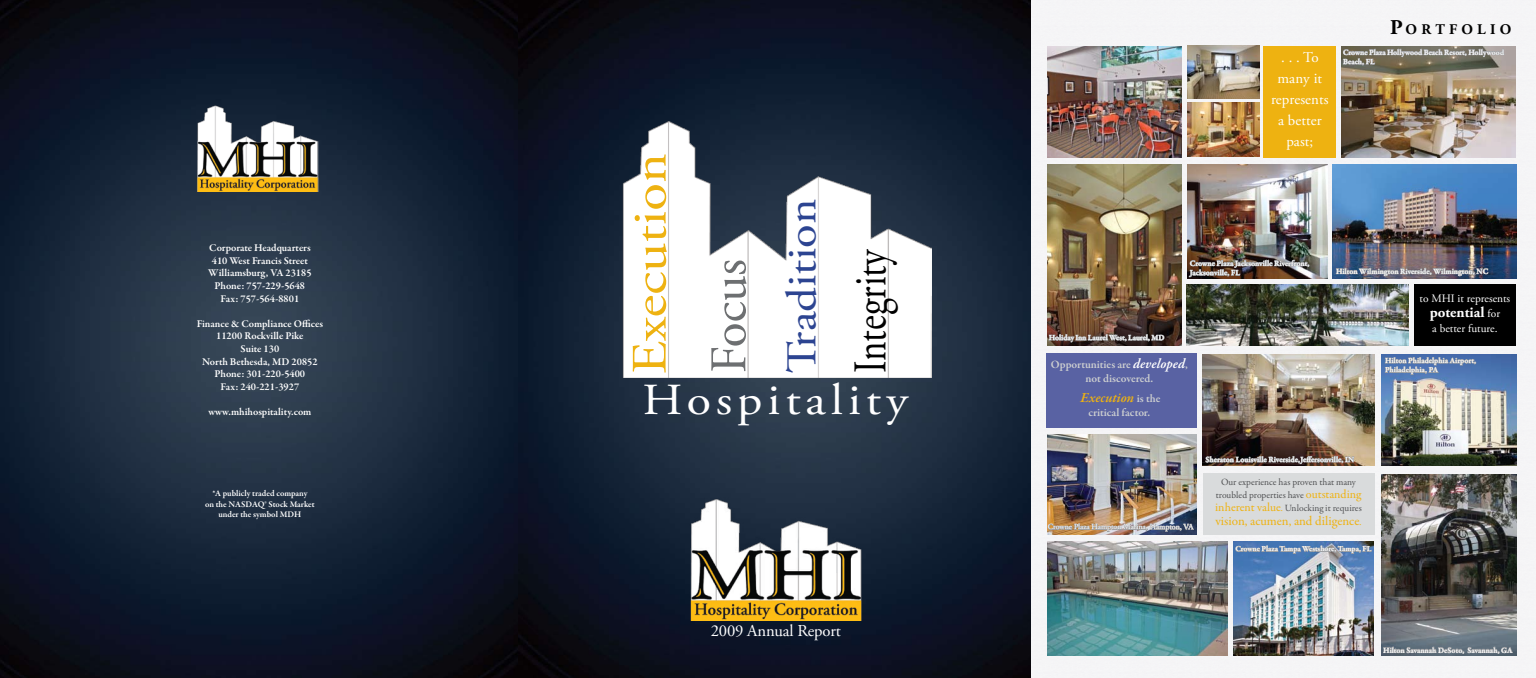
<style>
.page{position:relative;width:1536px;height:678px;background:#fff}
.page>*{position:absolute;margin:0;border:0;box-sizing:border-box;transform-origin:0 0}
.t1{font:51.27px "Adobe Garamond Pro";color:#6d6f71}
.t2{font:49.52px "Adobe Garamond Pro";color:#eeb211;scale:1.15 1}
.t3{font:46.73px "Adobe Garamond Pro";color:#000;scale:.79 1}
.t4{font:44.27px "Adobe Garamond Pro";letter-spacing:.1em;color:#fff;scale:1.13 1}
.t5{font:42.44px "Adobe Garamond Pro";color:#2c4491;scale:1.14 1}
.t6{font:16.62px "Adobe Garamond Pro";letter-spacing:-.01em;color:#fff}
.t7{font:14.88px/21px "Adobe Garamond Pro";letter-spacing:.005em;color:#fff;text-align:center}
.t8{font:700 14.88px "Adobe Garamond Pro";color:#fff}
.t9{font:700 14.7px "Adobe Garamond Pro";letter-spacing:.285em;color:#000}
.t10{font:italic 600 14px "Garamond Premr Pro";color:#eeb211}
.t11{font:13.12px "Garamond Premr Pro";color:#eeb211}
.t12{font:600 11.38px/13.7px "Garamond Premr Pro";color:#cdcfd0;text-align:center}
.t13{font:11.38px "Adobe Garamond Pro";color:#fff}
.t14{font:600 10.5px/12.6px "Garamond Premr Pro";color:#fff;text-align:center}
.t15{font:9.62px/13.1px "Garamond Premr Pro";letter-spacing:-.005em;color:#4f5052;text-align:center}
.t16{font:600 8.75px/10.5px "Garamond Premr Pro";color:#fff;text-align:center}
.t17{font:600 7.88px/9.5px "Garamond Premr Pro";letter-spacing:.01em;color:#fff}
.t18{font:7.88px "Adobe Garamond Pro";color:#fff}
.t19{font:600 7.88px "Garamond Premr Pro";letter-spacing:-.01em;color:#fff}
.t20{font:600 7.88px "Garamond Premr Pro";letter-spacing:-.02em;color:#fff}
.s1{font-size:21px}
.s2{font-style:italic;font-size:14px;color:#fff}
.s3{font-style:normal;font-size:11.38px;color:#cdcfd0}
.s4{font-weight:400;font-size:11.38px}
.s5{font-size:12.25px;color:#eeb211}
.s6{color:#eeb211}
.s7{color:#515254}
.s8{font-size:9.62px}
</style>
<div class="page">
<img style="left:0;top:0;width:1031px;height:677px">
<div style="left:1031px;top:0;width:505px;height:677px;background:#f5f5f6"></div>
<img style="left:196px;top:104px;width:122px;height:87px">
<img style="left:689px;top:496px;width:173px;height:124px">
<img style="left:1341px;top:46px;width:174px;height:111px">
<img style="left:1047px;top:164px;width:134px;height:181px">
<img style="left:1187px;top:46px;width:73px;height:52px">
<img style="left:622px;top:121px;width:309px;height:256px">
<div style="left:1264px;top:46px;width:72px;height:111px;background:#eeb211"></div>
<img style="left:1186px;top:284px;width:222px;height:61px">
<img style="left:1332px;top:164px;width:184px;height:114px">
<div style="left:1414px;top:284px;width:102px;height:61px;background:#000"></div>
<img style="left:1047px;top:46px;width:134px;height:111px">
<img style="left:1187px;top:164px;width:140px;height:114px">
<img style="left:1203px;top:354px;width:171px;height:111px">
<img style="left:1381px;top:474px;width:135px;height:180px">
<img style="left:1047px;top:434px;width:150px;height:100px">
<div style="left:1203px;top:473px;width:172px;height:61px;background:#d9dbdc"></div>
<img style="left:1047px;top:541px;width:180px;height:114px">
<img style="left:1381px;top:354px;width:135px;height:111px">
<img style="left:1234px;top:541px;width:139px;height:114px">
<svg style="left:1048px;top:333px;width:116px;height:13px;background:#5d504c"></svg>
<svg style="left:1205px;top:455px;width:149px;height:11px;background:#685953"></svg>
<svg style="left:1335px;top:267px;width:153px;height:12px;background:#6f7281"></svg>
<svg style="left:1383px;top:645px;width:130px;height:10px"></svg>
<svg style="left:1235px;top:543px;width:136px;height:12px;background:#6b87ac"></svg>
<svg style="left:1384px;top:356px;width:92px;height:19px;background:#6a83ac"></svg>
<svg style="left:1342px;top:49px;width:162px;height:19px;background:#7b786b"></svg>
<svg style="left:1189px;top:259px;width:120px;height:20px;background:#68574d"></svg>
<img style="left:1187px;top:103px;width:73px;height:53px">
<div style="left:1046px;top:353px;width:150px;height:74px;background:#5962a3"></div>
<img style="left:1048px;top:501px;width:146px;height:53px">
<h3 class="t14" style="left:208px;top:241px;width:105px">Corporate Headquarters<br>410 West Francis Street<br>Williamsburg, VA 23185<br>Phone: 757-229-5648<br>Fax: 757-564-8801</h3>
<h3 class="t14" style="left:197px;top:317px;width:128px">Finance &amp; Compliance Offices<br>11200 Rockville Pike<br>Suite 130<br>North Bethesda, MD 20852<br>Phone: 301-220-5400<br>Fax: 240-221-3927</h3>
<h3 class="t14" style="left:208px;top:405px;width:105px">www.mhihospitality.com</h3>
<p class="t16" style="left:205px;top:488px;width:111px">*A publicly traded company<br>on the NASDAQ® Stock Market under the symbol MDH</p>
<h2 class="t2" style="left:620px;top:374px;width:194px;rotate:-90deg">Execution</h2>
<h3 class="t5" style="left:776px;top:373px;width:155px;rotate:-90deg">Tradition</h3>
<h3 class="t3" style="left:842px;top:373px;width:159px;rotate:-90deg">Integrity</h3>
<h3 class="t4" style="left:643px;top:373px;width:236px">Hospitality</h3>
<h1 class="t1" style="left:698px;top:373px;width:116px;rotate:-90deg">Focus</h1>
<h3 class="t6" style="left:711px;top:620px;width:132px">2009 Annual Report</h3>
<h3 class="t7" style="left:1271px;top:47px;width:59px">. . . To many it represents a better past;</h3>
<h3 class="t9" style="left:1390px;top:21px;width:123px"><span class="s1">P</span>ORTFOLIO</h3>
<p class="t17" style="left:1343px;top:48px;width:163px">Crowne Plaza Hollywood Beach Resort, Hollywood<br>Beach, FL</p>
<p class="t20" style="left:1049px;top:333px;width:117px">Holiday Inn Laurel West, Laurel, MD</p>
<p class="t17" style="left:1190px;top:258px;width:121px">Crowne Plaza Jacksonville Riverfront,<br>Jacksonville, FL</p>
<h3 class="t12" style="left:1051px;top:358px;width:138px">Opportunities are <span class="s2">developed</span>, not discovered.</h3>
<h3 class="t10" style="left:1080px;top:388px;width:81px">Execution <span class="s3">is the</span></h3>
<h3 class="t12" style="left:1088px;top:405px;width:63px">critical factor.</h3>
<p class="t17" style="left:1336px;top:266px;width:154px">Hilton Wilmington Riverside, Wilmington, NC</p>
<h3 class="t13" style="left:1419px;top:291px;width:92px">to MHI it represents</h3>
<h3 class="t8" style="left:1429px;top:303px;width:72px">potential <span class="s4">for</span></h3>
<h3 class="t13" style="left:1432px;top:321px;width:67px">a better future.</h3>
<p class="t17" style="left:1385px;top:356px;width:93px">Hilton Philadelphia Airport,<br>Philadelphia, PA</p>
<p class="t18" style="left:1048px;top:522px;width:147px">Crowne Plaza Hampton Marina, Hampton, VA</p>
<p class="t17" style="left:1205px;top:454px;width:150px">Sheraton Louisville Riverside,Jeffersonville, IN</p>
<p class="t15" style="left:1215px;top:475px;width:148px">Our experience has proven that many troubled properties have <span class="s5">outstanding inherent value</span><span class="s6">.</span> <span class="s7">Unlocking it requires</span></p>
<h3 class="t11" style="left:1215px;top:512px;width:148px">vision, acumen, and diligence<span class="s8">.</span></h3>
<p class="t19" style="left:1235px;top:544px;width:138px">Crowne Plaza Tampa Westshore, Tampa, FL</p>
<p class="t17" style="left:1383px;top:645px;width:131px">Hilton Savannah DeSoto, Savannah, GA</p>
</div>
